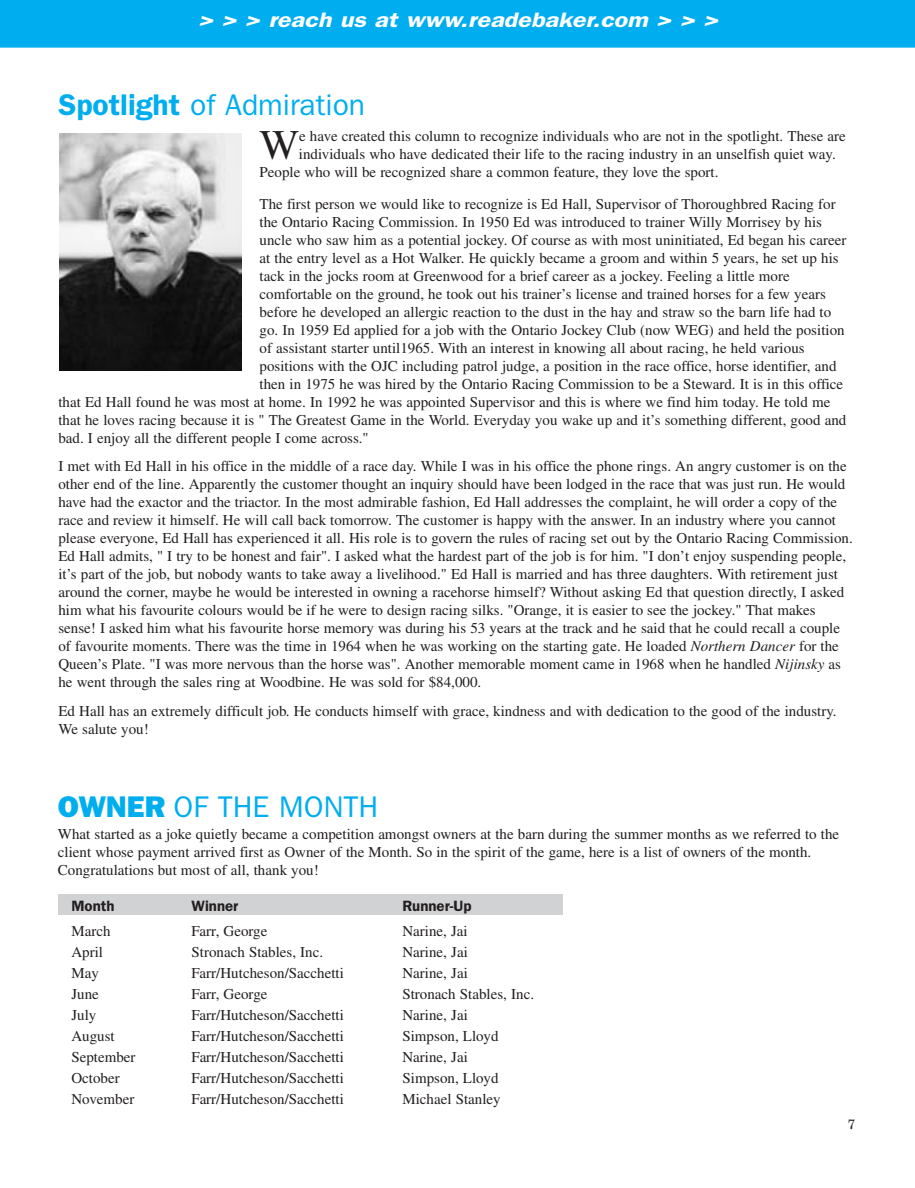
<style>
.page{position:relative;width:915px;height:1188px;background:#fff}
.page>*{position:absolute;margin:0;border:0;box-sizing:border-box;transform-origin:0 0}
.t1{font:42.15px "Times";color:#231f20}
.t2{font:30px "Franklin Gothic";color:#00aeef}
.t3{font:italic 600 21px "Franklin Gothic";color:#fff;scale:1.2 1}
.t4{font:15px/18px "Times";color:#231f20}
.t5{font:600 15px "Franklin Gothic";color:#231f20}
.t6{font:13.5px "New Century Schlbk";color:#231f20}
.s1{font-weight:600}
.s2{font-style:italic}
.s3{font-weight:800}
</style>
<div class="page">
<div style="left:0;top:0;width:914px;height:48px;background:#00aeef"></div>
<div style="left:58px;top:895px;width:504px;height:20px;background:#d1d2d4"></div>
<img style="left:59px;top:133px;width:182px;height:237px">
<h3 class="t3" style="left:198px;top:13px;width:435px">&gt; &gt; &gt; reach us at www.readebaker.com &gt; &gt; &gt;</h3>
<h2 class="t2" style="left:58px;top:95px;width:308px"><span class="s1">Spotlight</span> of Admiration</h2>
<h1 class="t1" style="left:259px;top:131px;width:41px">W</h1>
<p class="t4" style="left:299px;top:129px;width:548px">e have created this column to recognize individuals who are not in the spotlight. These are</p>
<p class="t4" style="left:299px;top:147px;width:538px">individuals who have dedicated their life to the racing industry in an unselfish quiet way.</p>
<p class="t4" style="left:259px;top:165px;width:460px">People who will be recognized share a common feature, they love the sport.</p>
<p class="t4" style="left:259px;top:196px;width:577px">The first person we would like to recognize is Ed Hall, Supervisor of Thoroughbred Racing for</p>
<p class="t4" style="left:259px;top:214px;width:564px">the Ontario Racing Commission. In 1950 Ed was introduced to trainer Willy Morrisey by his</p>
<p class="t4" style="left:259px;top:232px;width:588px">uncle who saw him as a potential jockey. Of course as with most uninitiated, Ed began his career</p>
<p class="t4" style="left:259px;top:250px;width:580px">at the entry level as a Hot Walker. He quickly became a groom and within 5 years, he set up his</p>
<p class="t4" style="left:259px;top:268px;width:531px">tack in the jocks room at Greenwood for a brief career as a jockey. Feeling a little more</p>
<p class="t4" style="left:259px;top:286px;width:567px">comfortable on the ground, he took out his trainer’s license and trained horses for a few years</p>
<p class="t4" style="left:259px;top:304px;width:573px">before he developed an allergic reaction to the dust in the hay and straw so the barn life had to</p>
<p class="t4" style="left:259px;top:322px;width:586px">go. In 1959 Ed applied for a job with the Ontario Jockey Club (now WEG) and held the position</p>
<p class="t4" style="left:259px;top:340px;width:546px">of assistant starter until1965. With an interest in knowing all about racing, he held various</p>
<p class="t4" style="left:259px;top:358px;width:578px">positions with the OJC including patrol judge, a position in the race office, horse identifier, and</p>
<p class="t4" style="left:259px;top:376px;width:585px">then in 1975 he was hired by the Ontario Racing Commission to be a Steward. It is in this office</p>
<p class="t4" style="left:58px;top:394px;width:773px">that Ed Hall found he was most at home. In 1992 he was appointed Supervisor and this is where we find him today. He told me</p>
<p class="t4" style="left:58px;top:412px;width:789px">that he loves racing because it is " The Greatest Game in the World. Everyday you wake up and it’s something different, good and</p>
<p class="t4" style="left:58px;top:430px;width:312px">bad. I enjoy all the different people I come across."</p>
<p class="t4" style="left:58px;top:459px;width:795px">I met with Ed Hall in his office in the middle of a race day. While I was in his office the phone rings. An angry customer is on the other end of the line. Apparently the customer thought an inquiry should have been lodged in the race that was just run. He would have had the exactor and the triactor. In the most admirable fashion, Ed Hall addresses the complaint, he will order a copy of the race and review it himself. He will call back tomorrow. The customer is happy with the answer. In an industry where you cannot please everyone, Ed Hall has experienced it all. His role is to govern the rules of racing set out by the Ontario Racing Commission.<br>Ed Hall admits, " I try to be honest and fair". I asked what the hardest part of the job is for him. "I don’t enjoy suspending people, it’s part of the job, but nobody wants to take away a livelihood." Ed Hall is married and has three daughters. With retirement just around the corner, maybe he would be interested in owning a racehorse himself? Without asking Ed that question directly, I asked him what his favourite colours would be if he were to design racing silks. "Orange, it is easier to see the jockey." That makes sense! I asked him what his favourite horse memory was during his 53 years at the track and he said that he could recall a couple of favourite moments. There was the time in 1964 when he was working on the starting gate. He loaded <span class="s2">Northern Dancer</span> for the Queen’s Plate. "I was more nervous than the horse was". Another memorable moment came in 1968 when he handled <span class="s2">Nijinsky</span> as he went through the sales ring at Woodbine. He was sold for $84,000.</p>
<p class="t4" style="left:58px;top:703px;width:779px">Ed Hall has an extremely difficult job. He conducts himself with grace, kindness and with dedication to the good of the industry.<br>We salute you!</p>
<h2 class="t2" style="left:58px;top:797px;width:322px"><span class="s3">OWNER</span> OF THE MONTH</h2>
<p class="t4" style="left:58px;top:826px;width:782px">What started as a joke quietly became a competition amongst owners at the barn during the summer months as we referred to the client whose payment arrived first as Owner of the Month. So in the spirit of the game, here is a list of owners of the month.<br>Congratulations but most of all, thank you!</p>
<p class="t5" style="left:71px;top:900px;width:45px">Month</p>
<p class="t5" style="left:191px;top:900px;width:48px">Winner</p>
<p class="t5" style="left:402px;top:900px;width:70px">Runner-Up</p>
<p class="t4" style="left:71px;top:924px;width:41px">March</p>
<p class="t4" style="left:191px;top:924px;width:77px">Farr, George</p>
<p class="t4" style="left:402px;top:924px;width:67px">Narine, Jai</p>
<p class="t4" style="left:71px;top:945px;width:33px">April</p>
<p class="t4" style="left:191px;top:945px;width:133px">Stronach Stables, Inc.</p>
<p class="t4" style="left:402px;top:945px;width:67px">Narine, Jai</p>
<p class="t4" style="left:71px;top:966px;width:29px">May</p>
<p class="t4" style="left:191px;top:966px;width:154px">Farr/Hutcheson/Sacchetti</p>
<p class="t4" style="left:402px;top:966px;width:67px">Narine, Jai</p>
<p class="t4" style="left:71px;top:987px;width:29px">June</p>
<p class="t4" style="left:191px;top:987px;width:77px">Farr, George</p>
<p class="t4" style="left:402px;top:987px;width:133px">Stronach Stables, Inc.</p>
<p class="t4" style="left:71px;top:1008px;width:27px">July</p>
<p class="t4" style="left:191px;top:1008px;width:154px">Farr/Hutcheson/Sacchetti</p>
<p class="t4" style="left:402px;top:1008px;width:67px">Narine, Jai</p>
<p class="t4" style="left:71px;top:1029px;width:45px">August</p>
<p class="t4" style="left:191px;top:1029px;width:154px">Farr/Hutcheson/Sacchetti</p>
<p class="t4" style="left:402px;top:1029px;width:98px">Simpson, Lloyd</p>
<p class="t4" style="left:71px;top:1050px;width:66px">September</p>
<p class="t4" style="left:191px;top:1050px;width:154px">Farr/Hutcheson/Sacchetti</p>
<p class="t4" style="left:402px;top:1050px;width:67px">Narine, Jai</p>
<p class="t4" style="left:71px;top:1071px;width:50px">October</p>
<p class="t4" style="left:191px;top:1071px;width:154px">Farr/Hutcheson/Sacchetti</p>
<p class="t4" style="left:402px;top:1071px;width:98px">Simpson, Lloyd</p>
<p class="t4" style="left:71px;top:1092px;width:64px">November</p>
<p class="t4" style="left:191px;top:1092px;width:154px">Farr/Hutcheson/Sacchetti</p>
<p class="t4" style="left:402px;top:1092px;width:100px">Michael Stanley</p>
<p class="t6" style="left:847px;top:1119px;width:9px">7</p>
</div>
